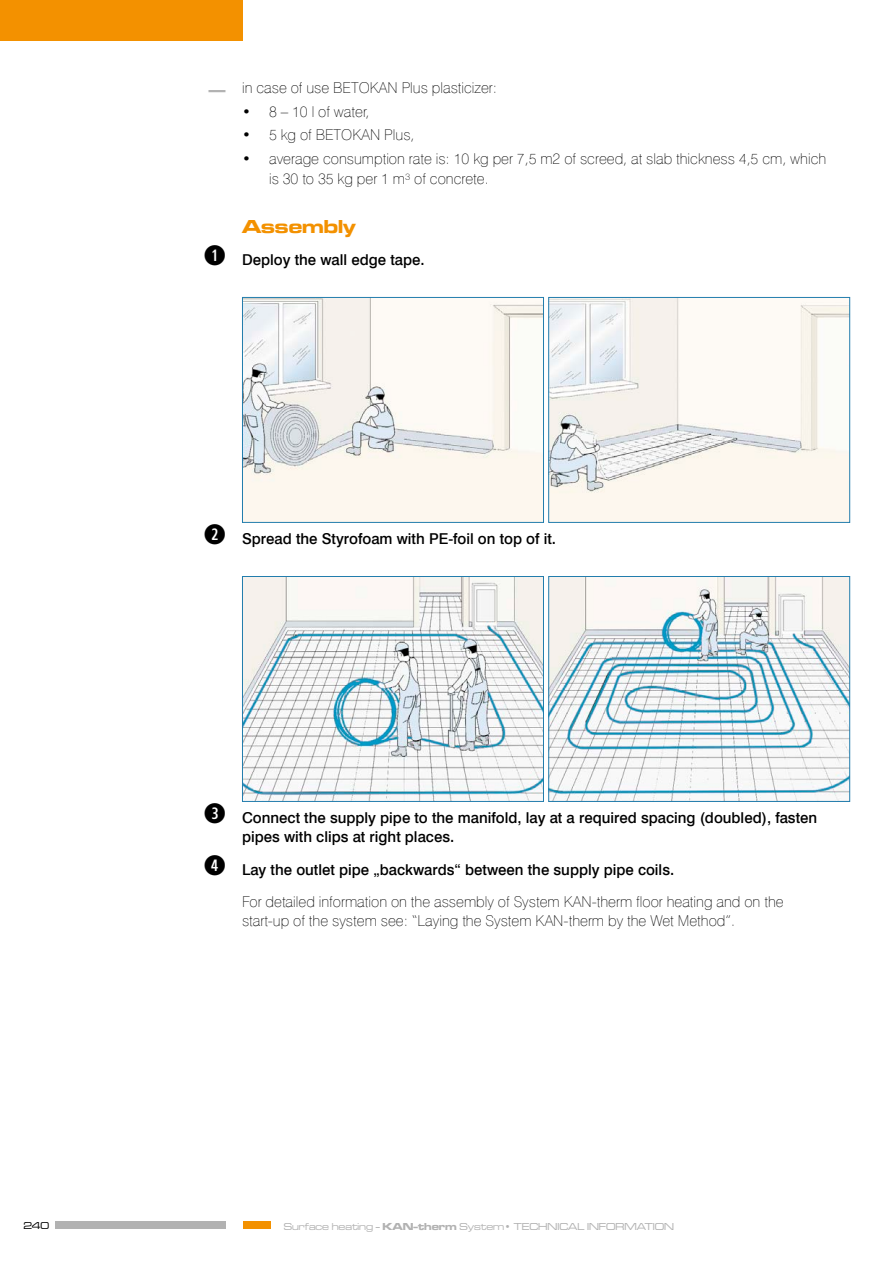
<style>
.page{position:relative;width:893px;height:1263px;background:#fff}
.page>*{position:absolute;margin:0;border:0;box-sizing:border-box;transform-origin:0 0}
.t1{font:19.5px "Microgramma D Bol Ext";color:#f39100}
.t2{font:15px/19.5px "Swis 721 Th EU";color:#000}
.t3{font:15px/19.5px "Swis 721 Md EU";color:#000}
.t4{font:10.5px "Microgramma D Med Ext";color:#b2b2b2}
.t5{font:10.5px "Microgramma D Med Ext";color:#000}
.s1{font-family:"Microgramma D Bol Ext";font-size:16.2px;color:#b2b2b2}
.s2{font-family:"Numerki";font-weight:700;font-size:27px}
.s3{font-family:"Microgramma D Bol Ext"}
</style>
<div class="page">
<div style="left:0;top:0;width:242px;height:41px;background:#f39100"></div>
<div style="left:243px;top:1222px;width:28px;height:7px;background:#f39100"></div>
<div style="left:55px;top:1222px;width:170px;height:7px;background:#b2b2b2"></div>
<img style="left:244px;top:299px;width:298px;height:222px">
<div style="left:242px;top:297px;width:302px;height:226px;border:1px solid #227dad"></div>
<img style="left:550px;top:299px;width:298px;height:222px">
<div style="left:548px;top:297px;width:302px;height:226px;border:1px solid #227dad"></div>
<img style="left:244px;top:578px;width:298px;height:222px">
<div style="left:242px;top:576px;width:302px;height:226px;border:1px solid #227dad"></div>
<img style="left:550px;top:578px;width:298px;height:222px">
<div style="left:548px;top:576px;width:302px;height:226px;border:1px solid #227dad"></div>
<p class="t2" style="left:208px;top:78px;width:291px"><span class="s1">—</span> in case of use BETOKAN Plus plasticizer:</p>
<p class="t2" style="left:242px;top:101px;width:129px">• 8 – 10 l of water,</p>
<p class="t2" style="left:242px;top:125px;width:174px">• 5 kg of BETOKAN Plus,</p>
<p class="t2" style="left:269px;top:149px;width:559px;text-indent:-27px">• average consumption rate is: 10 kg per 7,5 m2 of screed, at slab thickness 4,5 cm, which is 30 to 35 kg per 1 m³ of concrete.</p>
<h1 class="t1" style="left:242px;top:213px;width:115px">Assembly</h1>
<p class="t3" style="left:204px;top:250px;width:222px"><span class="s2">1.</span> Deploy the wall edge tape.</p>
<p class="t3" style="left:204px;top:529px;width:354px"><span class="s2">2.</span> Spread the Styrofoam with PE-foil on top of it.</p>
<p class="t3" style="left:242px;top:809px;width:577px;text-indent:-38px"><span class="s2">3.</span> Connect the supply pipe to the manifold, lay at a required spacing (doubled), fasten pipes with clips at right places.</p>
<p class="t3" style="left:204px;top:860px;width:472px"><span class="s2">4.</span> Lay the outlet pipe „backwards“ between the supply pipe coils.</p>
<p class="t2" style="left:242px;top:892px;width:543px">For detailed information on the assembly of System KAN-therm floor heating and on the start-up of the system see: “Laying the System KAN-therm by the Wet Method”.</p>
<p class="t5" style="left:23px;top:1219px;width:27px">240</p>
<p class="t4" style="left:284px;top:1220px;width:392px">Surface heating - <span class="s3">KAN‑therm</span> System• TECHNICAL INFORMATION</p>
</div>
